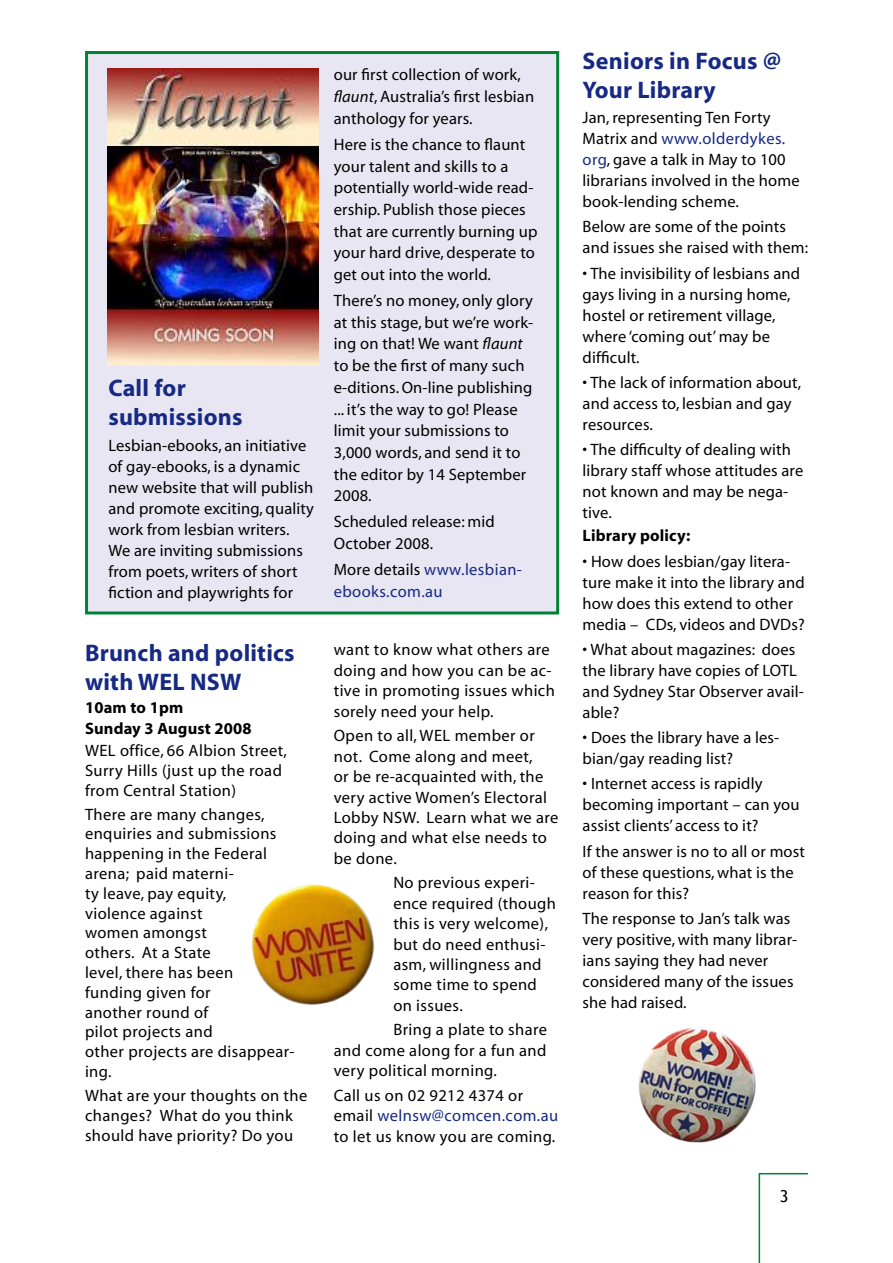
<style>
.page{position:relative;width:893px;height:1263px;background:#fff}
.page>*{position:absolute;margin:0;border:0;box-sizing:border-box;transform-origin:0 0}
.t1{font:700 24px/28.8px "Myriad";letter-spacing:.01em;color:#162983}
.t2{font:16.5px/21px "Myriad";letter-spacing:.01em;color:#000}
.t3{font:700 16.5px/21px "Myriad";letter-spacing:.01em;color:#000}
.t4{font:16.5px/21.8px "Myriad";letter-spacing:.025em;color:#162983}
.s1{font-style:italic}
.s2{color:#000}
.s3{color:#162983}
</style>
<div class="page">
<div style="left:87px;top:53px;width:471px;height:560px;background:#e8e6f2"></div>
<div style="left:85px;top:51px;width:474px;height:563px;border:3px solid #008233"></div>
<img style="left:108px;top:68px;width:211px;height:78px">
<img style="left:108px;top:146px;width:211px;height:220px">
<img style="left:638px;top:1028px;width:118px;height:115px">
<img style="left:251px;top:884px;width:124px;height:121px">
<svg style="left:758px;top:1172px;width:50px;height:91px"></svg>
<h1 class="t1" style="left:108px;top:375px;width:136px">Call for submissions</h1>
<p class="t2" style="left:108px;top:435px;width:207px">Lesbian-ebooks, an initiative of gay-ebooks, is a dynamic new website that will publish and promote exciting, quality work from lesbian writers.<br>We are inviting submissions from poets, writers of short fiction and playwrights for</p>
<h1 class="t1" style="left:85px;top:639px;width:211px">Brunch and politics with WEL NSW</h1>
<p class="t3" style="left:85px;top:697px;width:168px">10am to 1pm<br>Sunday 3 August 2008</p>
<p class="t2" style="left:85px;top:741px;width:203px;line-height:19.8px">WEL office, 66 Albion Street,<br>Surry Hills (just up the road from Central Station)</p>
<p class="t2" style="left:85px;top:805px;width:211px;line-height:19.8px">There are many changes, enquiries and submissions happening in the Federal arena; paid materni-<br>ty leave, pay equity,<br>violence against<br>women amongst<br>others. At a State<br>level, there has been<br>funding given for<br>another round of<br>pilot projects and<br>other projects are disappear&shy;ing.</p>
<p class="t2" style="left:85px;top:1086px;width:224px;line-height:19.8px">What are your thoughts on the changes? What do you think should have priority? Do you</p>
<p class="t2" style="left:334px;top:65px;width:202px;line-height:21.8px">our first collection of work, <span class="s1">flaunt</span>, Australia’s first lesbian anthology for years.</p>
<p class="t2" style="left:334px;top:134px;width:205px;line-height:21.8px">Here is the chance to flaunt your talent and skills to a potentially world-wide read&shy;ership. Publish those pieces that are currently burning up your hard drive, desperate to get out into the world.</p>
<p class="t2" style="left:334px;top:290px;width:201px;line-height:21.8px">There’s no money, only glory at this stage, but we’re work&shy;ing on that! We want <span class="s1">flaunt </span>to be the first of many such e-ditions. On-line publishing ... it’s the way to go! Please limit your submissions to<br>3,000 words, and send it to the editor by 14 September<br>2008.</p>
<p class="t2" style="left:334px;top:512px;width:162px;line-height:21.8px">Scheduled release: mid<br>October 2008.</p>
<p class="t4" style="left:334px;top:559px;width:190px"><span class="s2">More details</span> www.lesbian&shy;ebooks.com.au</p>
<p class="t2" style="left:334px;top:640px;width:223px;line-height:20.4px">want to know what others are doing and how you can be ac&shy;tive in promoting issues which sorely need your help.</p>
<p class="t2" style="left:334px;top:726px;width:226px;line-height:20.4px">Open to all, WEL member or not. Come along and meet,<br>or be re-acquainted with, the very active Women’s Electoral<br>Lobby NSW. Learn what we are doing and what else needs to be done.</p>
<p class="t2" style="left:393px;top:873px;width:164px;line-height:20.4px">No previous experi&shy;ence required (though this is very welcome), but do need enthusi&shy;asm, willingness and some time to spend on issues.</p>
<p class="t2" style="left:334px;top:1020px;width:215px;line-height:20.4px;text-align:justify;text-indent:60px">Bring a plate to share and come along for a fun and very political morning.</p>
<p class="t2" style="left:334px;top:1086px;width:226px;line-height:20.4px">Call us on 02 9212 4374 or email <span class="s3">welnsw@comcen.com.au </span>to let us know you are coming.</p>
<h1 class="t1" style="left:583px;top:47px;width:200px">Seniors in Focus @<br>Your Library</h1>
<p class="t2" style="left:583px;top:108px;width:219px">Jan, representing Ten Forty<br>Matrix and <span class="s3">www.olderdykes. org</span>, gave a talk in May to 100 librarians involved in the home book-lending scheme.</p>
<p class="t2" style="left:583px;top:217px;width:227px">Below are some of the points and issues she raised with them:</p>
<p class="t2" style="left:583px;top:263px;width:219px">• The invisibility of lesbians and gays living in a nursing home, hostel or retirement village, where ‘coming out’ may be difficult.</p>
<p class="t2" style="left:583px;top:373px;width:220px">• The lack of information about, and access to, lesbian and gay resources.</p>
<p class="t2" style="left:583px;top:440px;width:222px">• The difficulty of dealing with library staff whose attitudes are not known and may be nega&shy;tive.</p>
<p class="t3" style="left:583px;top:526px;width:109px">Library policy:</p>
<p class="t2" style="left:583px;top:551px;width:224px">• How does lesbian/gay litera&shy;ture make it into the library and how does this extend to other media – CDs, videos and DVDs?</p>
<p class="t2" style="left:583px;top:639px;width:223px">• What about magazines: does the library have copies of LOTL and Sydney Star Observer avail&shy;able?</p>
<p class="t2" style="left:583px;top:728px;width:198px">• Does the library have a les&shy;bian/gay reading list?</p>
<p class="t2" style="left:583px;top:774px;width:218px">• Internet access is rapidly becoming important – can you assist clients’ access to it?</p>
<p class="t2" style="left:583px;top:841px;width:224px">If the answer is no to all or most of these questions, what is the reason for this?</p>
<p class="t2" style="left:583px;top:908px;width:216px">The response to Jan’s talk was very positive, with many librar&shy;ians saying they had never considered many of the issues she had raised.</p>
</div>
